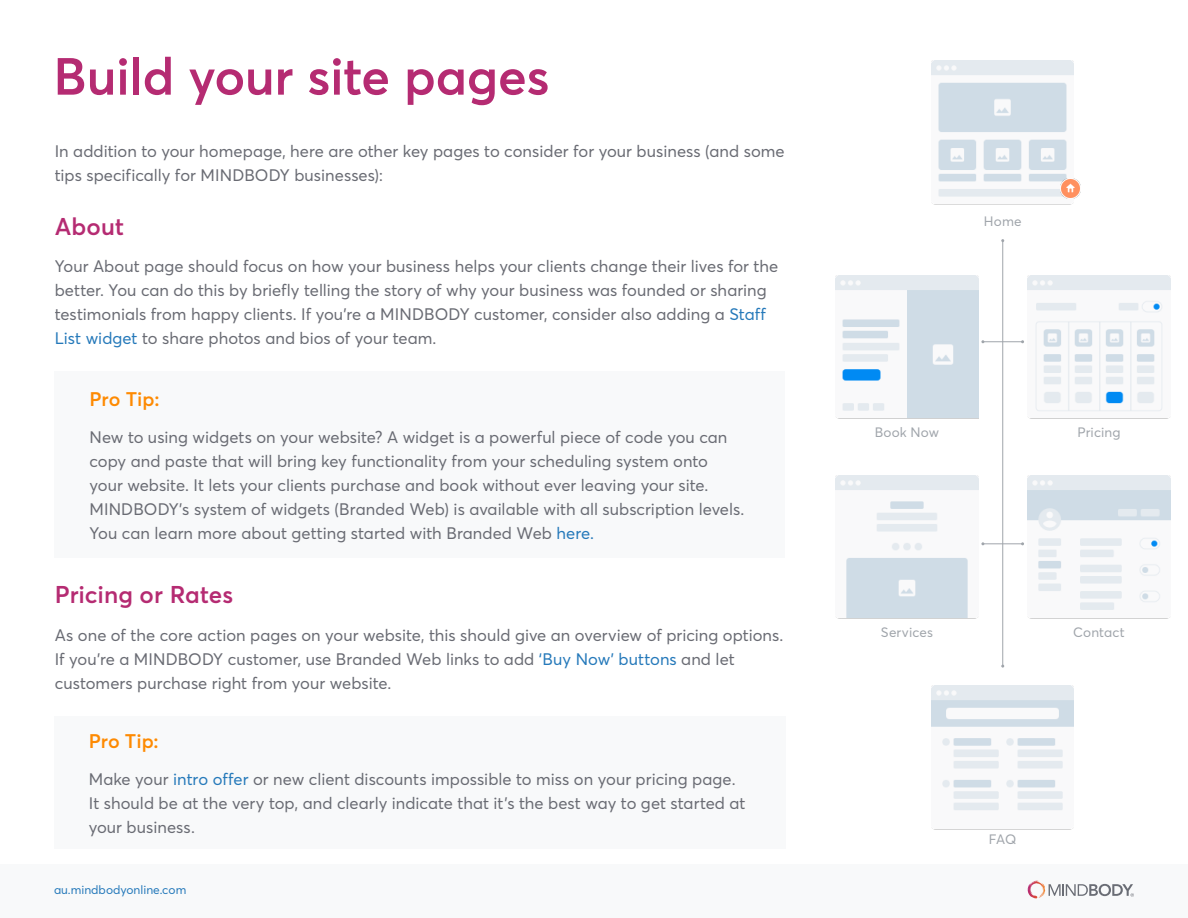
<style>
.page{position:relative;width:1188px;height:918px;background:#fff}
.page>*{position:absolute;margin:0;border:0;box-sizing:border-box;transform-origin:0 0}
.t1{font:600 51.45px "Averta";letter-spacing:-.01em;color:#b52b72}
.t2{font:600 24px "Averta";letter-spacing:.005em;color:#b52b72}
.t3{font:600 19.5px "Averta";letter-spacing:-.005em;color:#fe8a02}
.t4{font:16.5px/24px "Averta";letter-spacing:.005em;color:#696b73}
.t5{font:13.5px "Averta";letter-spacing:.015em;color:#a0a5ab}
.t6{font:12px "Averta";color:#2579ba}
.s1{color:#2579ba}
</style>
<div class="page">
<div style="left:0;top:864px;width:1188px;height:54px;background:#f8f9fa"></div>
<svg style="left:1028px;top:881px;width:11px;height:17px"></svg>
<svg style="left:1049px;top:884px;width:85px;height:13px"></svg>
<div style="left:55px;top:716px;width:731px;height:133px;background:#f8f9fa"></div>
<div style="left:54px;top:372px;width:731px;height:186px;background:#f8f9fa"></div>
<img style="left:932px;top:61px;width:142px;height:144px">
<img style="left:932px;top:686px;width:142px;height:144px">
<img style="left:1028px;top:275px;width:142px;height:144px">
<img style="left:1028px;top:476px;width:142px;height:143px">
<img style="left:836px;top:275px;width:142px;height:144px">
<img style="left:836px;top:476px;width:142px;height:143px">
<img style="left:1061px;top:178px;width:20px;height:20px">
<hr style="left:1002px;top:241px;width:1px;height:425px;background:#a0a5ab">
<hr style="left:983px;top:342px;width:40px;height:1px;background:#a0a5ab">
<hr style="left:983px;top:544px;width:40px;height:1px;background:#a0a5ab">
<h1 class="t1" style="left:53px;top:40px;width:498px">Build your site pages</h1>
<p class="t4" style="left:55px;top:138px;width:731px">In addition to your homepage, here are other key pages to consider for your business (and some tips specifically for MINDBODY businesses):</p>
<h2 class="t2" style="left:55px;top:210px;width:71px">About</h2>
<p class="t4" style="left:55px;top:254px;width:725px">Your About page should focus on how your business helps your clients change their lives for the better. You can do this by briefly telling the story of why your business was founded or sharing testimonials from happy clients. If you’re a MINDBODY customer, consider also adding a <span class="s1">Staff List widget</span> to share photos and bios of your team.</p>
<p class="t3" style="left:89px;top:385px;width:72px">Pro Tip:</p>
<p class="t4" style="left:89px;top:425px;width:657px">New to using widgets on your website? A widget is a powerful piece of code you can copy and paste that will bring key functionality from your scheduling system onto your website. It lets your clients purchase and book without ever leaving your site.<br>MINDBODY’s system of widgets (Branded Web) is available with all subscription levels.<br>You can learn more about getting started with Branded Web <span class="s1">here.</span></p>
<h2 class="t2" style="left:55px;top:578px;width:180px">Pricing or Rates</h2>
<p class="t4" style="left:55px;top:622px;width:730px">As one of the core action pages on your website, this should give an overview of pricing options.<br>If you’re a MINDBODY customer, use Branded Web links to add <span class="s1">‘Buy Now’ buttons</span> and let customers purchase right from your website.</p>
<p class="t3" style="left:89px;top:727px;width:72px">Pro Tip:</p>
<p class="t4" style="left:89px;top:767px;width:658px">Make your <span class="s1">intro offer</span> or new client discounts impossible to miss on your pricing page.<br>It should be at the very top, and clearly indicate that it’s the best way to get started at your business.</p>
<p class="t6" style="left:54px;top:881px;width:134px">au.mindbodyonline.com</p>
<p class="t5" style="left:984px;top:212px;width:39px">Home</p>
<p class="t5" style="left:875px;top:423px;width:66px">Book Now</p>
<p class="t5" style="left:881px;top:623px;width:54px">Services</p>
<p class="t5" style="left:1077px;top:423px;width:45px">Pricing</p>
<p class="t5" style="left:1073px;top:623px;width:53px">Contact</p>
<p class="t5" style="left:989px;top:830px;width:29px">FAQ</p>
</div>
